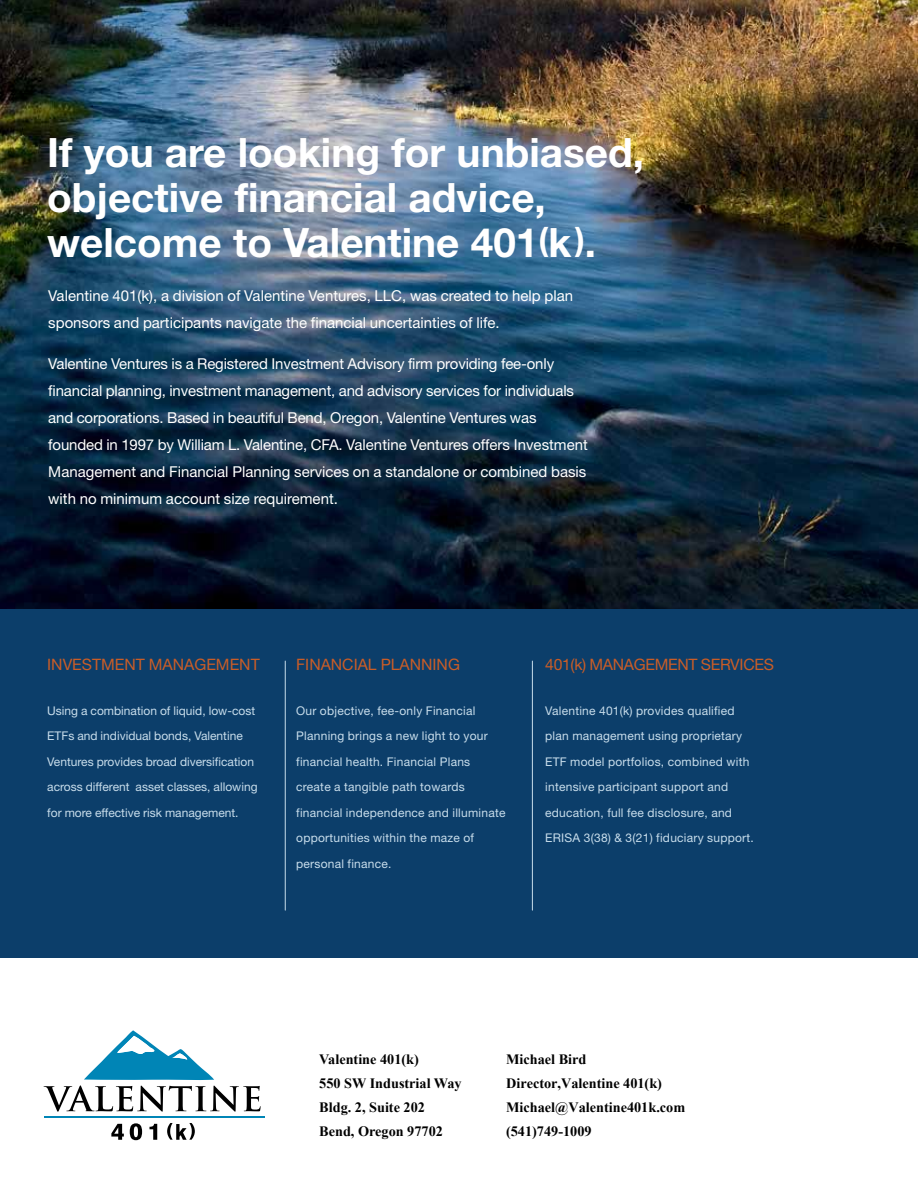
<style>
.page{position:relative;width:918px;height:1188px;background:#fff}
.page>*{position:absolute;margin:0;border:0;box-sizing:border-box;transform-origin:0 0}
.t1{font:700 40.5px/45px "Helvetica Neue LT Std";color:#fff}
.t2{font:15.75px "Helvetica Neue LT Std";color:#ca5d27}
.t3{font:15.75px "Helvetica Neue LT Std";letter-spacing:-.02em;color:#ca5d27}
.t4{font:15px/27px "Helvetica Neue LT Std";letter-spacing:-.01em;color:#fff}
.t5{font:700 14.25px/24px "Times New Roman";color:#000}
.t6{font:12px/25.5px "Helvetica Neue LT Std";letter-spacing:.02em;color:#c8ddeb}
.t7{font:12px/25.5px "Helvetica Neue LT Std";color:#c8ddeb}
.s1{font-size:33px}
</style>
<div class="page">
<img style="left:0;top:0;width:918px;height:609px">
<div style="left:0;top:609px;width:918px;height:349px;background:#0c3e6a"></div>
<hr style="left:285px;top:661px;width:1px;height:249px;background:#c8ddeb">
<hr style="left:532px;top:661px;width:1px;height:249px;background:#c8ddeb">
<svg style="left:44px;top:1030px;width:217px;height:82px"></svg>
<hr style="left:44px;top:1116px;width:221px;height:1px;background:#0085b6">
<svg style="left:111px;top:1124px;width:13px;height:16px"></svg>
<svg style="left:130px;top:1123px;width:12px;height:17px"></svg>
<svg style="left:149px;top:1124px;width:8px;height:16px"></svg>
<svg style="left:167px;top:1123px;width:28px;height:17px"></svg>
<h1 class="t1" style="left:47px;top:129px;width:598px">If you are looking for unbiased, objective financial advice, welcome to Valentine 401<span class="s1">(</span>k<span class="s1">)</span>.</h1>
<p class="t4" style="left:48px;top:282px;width:526px">Valentine 401(k), a division of Valentine Ventures, LLC, was created to help plan sponsors and participants navigate the financial uncertainties of life.</p>
<p class="t4" style="left:48px;top:350px;width:541px">Valentine Ventures is a Registered Investment Advisory firm providing fee-only financial planning, investment management, and advisory services for individuals and corporations. Based in beautiful Bend, Oregon, Valentine Ventures was founded in 1997 by William L. Valentine, CFA. Valentine Ventures offers Investment Management and Financial Planning services on a standalone or combined basis with no minimum account size requirement.</p>
<p class="t2" style="left:47px;top:655px;width:27px">Inves</p>
<p class="t2" style="left:92px;top:655px;width:169px">tment Manage ment</p>
<p class="t7" style="left:47px;top:698px;width:212px">Using a combination of liquid, low-cost ETFs and individual bonds, Valentine Ventures provides broad diversification across different asset classes, allowing for more effective risk management.</p>
<p class="t2" style="left:296px;top:655px;width:162px">Fi nancial Planni ng</p>
<p class="t6" style="left:296px;top:698px;width:211px">Our objective, fee-only Financial<br>Planning brings a new light to your financial health. Financial Plans create a tangible path towards financial independence and illuminate opportunities within the maze of personal finance.</p>
<p class="t3" style="left:545px;top:655px;width:176px">401(k) manage ment Services</p>
<p class="t6" style="left:545px;top:698px;width:210px">Valentine 401(k) provides qualified plan management using proprietary ETF model portfolios, combined with intensive participant support and education, full fee disclosure, and ERISA 3(38) &amp; 3(21) fiduciary support.</p>
<p class="t5" style="left:319px;top:1047px;width:144px">Valentine 401(k)<br>550 SW Industrial Way<br>Bldg. 2, Suite 202<br>Bend, Oregon 97702</p>
<p class="t5" style="left:506px;top:1047px;width:181px">Michael Bird<br>Director,Valentine 401(k)<br>Michael@Valentine401k.com (541)749-1009</p>
</div>
